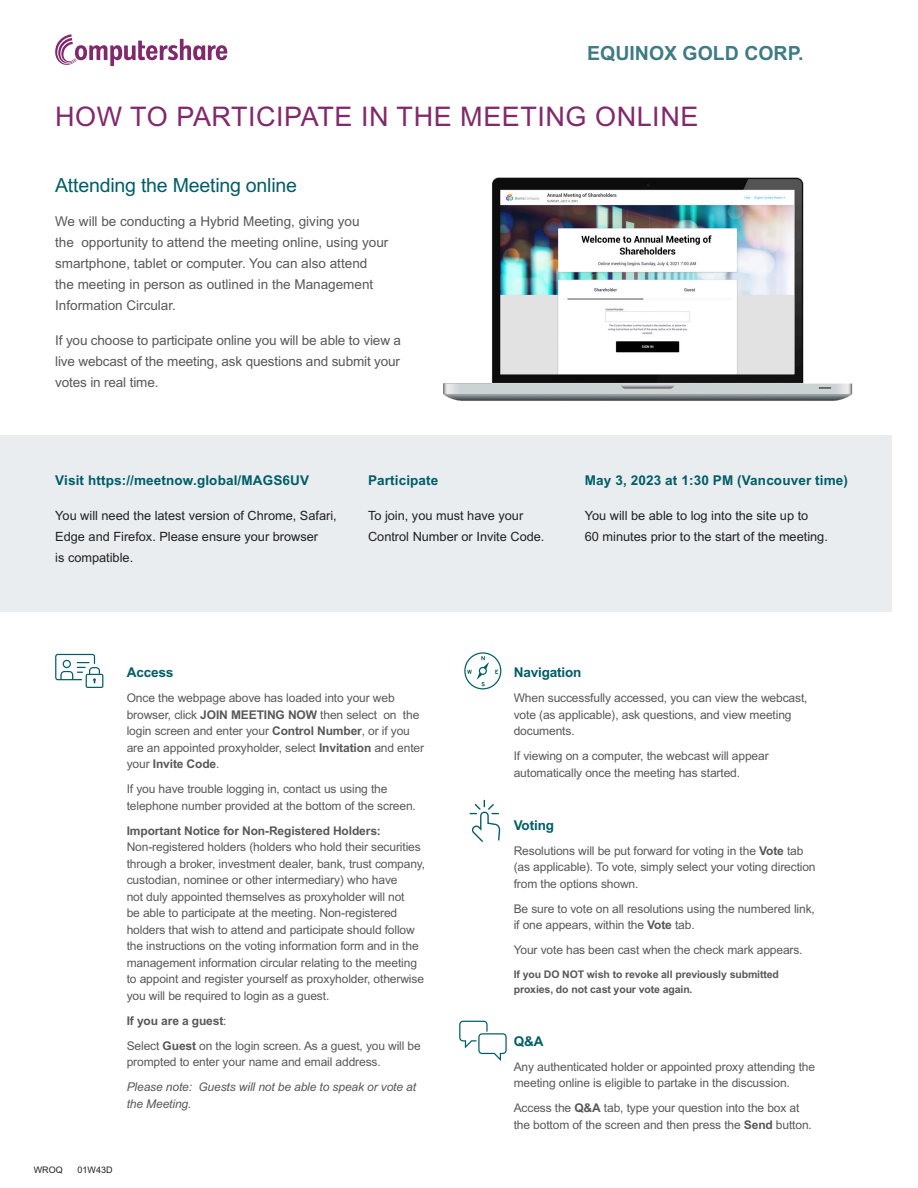
<style>
.page{position:relative;width:918px;height:1188px;background:#fff}
.page>*{position:absolute;margin:0;border:0;box-sizing:border-box;transform-origin:0 0}
.t1{font:27px "Arial MT Std";letter-spacing:.02em;color:#82296b}
.Subhead_1{font:19.5px "Arial MT Std";letter-spacing:-.01em;color:#005d67}
.Subhead_1-2{font:700 19.5px "Arial MT Std";color:#407a83}
.t2{font:13.5px/21px "Arial MT Std";color:#57585a}
.t3{font:700 13.5px "Arial MT Std";letter-spacing:.01em;color:#005d67}
.t4{font:700 13.5px "Arial MT Std";letter-spacing:-.01em;color:#005d67}
.t5{font:12.75px/21px "Arial MT Std";color:#231f20}
.t6{font:12px/16.5px "Arial MT Std";letter-spacing:-.01em;color:#57585a}
.t7{font:italic 12px/16.5px "Arial MT Std";letter-spacing:-.01em;color:#57585a}
.t8{font:700 12px "Arial MT Std";letter-spacing:-.01em;color:#57585a}
.t9{font:700 10.5px/15px "Arial MT Std";letter-spacing:-.01em;color:#57585a}
.t10{font:9px "Arial MT Std";color:#231f20}
.s1{font-weight:700}
.s2{font-weight:400}
</style>
<div class="page">
<div style="left:0;top:436px;width:891px;height:176px;background:#e9edef"></div>
<svg style="left:55px;top:34px;width:172px;height:32px"></svg>
<svg style="left:470px;top:800px;width:30px;height:42px"></svg>
<svg style="left:464px;top:652px;width:37px;height:37px"></svg>
<svg style="left:459px;top:1021px;width:48px;height:40px"></svg>
<svg style="left:55px;top:654px;width:48px;height:34px"></svg>
<img style="left:443px;top:177px;width:410px;height:224px">
<p class="Subhead_1-2" style="left:587px;top:41px;width:218px">EQUINOX GOLD CORP.</p>
<p class="t1" style="left:55px;top:101px;width:645px">HOW TO PARTICIPATE IN THE MEETING ONLINE</p>
<p class="Subhead_1" style="left:55px;top:174px;width:243px">Attending the Meeting online</p>
<p class="t2" style="left:55px;top:211px;width:335px">We will be conducting a Hybrid Meeting, giving you<br>the opportunity to attend the meeting online, using your smartphone, tablet or computer. You can also attend the meeting in person as outlined in the Management Information Circular.</p>
<p class="t2" style="left:55px;top:329px;width:347px;text-align:justify">If you choose to participate online you will be able to view a live webcast of the meeting, ask questions and submit your votes in real time.</p>
<p class="t3" style="left:55px;top:473px;width:255px">Visit https://meetnow.global/MAGS6UV</p>
<p class="t5" style="left:55px;top:505px;width:283px">You will need the latest version of Chrome, Safari,<br>Edge and Firefox. Please ensure your browser<br>is compatible.</p>
<p class="t3" style="left:368px;top:473px;width:72px">Participate</p>
<p class="t5" style="left:368px;top:505px;width:178px">To join, you must have your<br>Control Number or Invite Code.</p>
<p class="t3" style="left:585px;top:473px;width:265px">May 3, 2023 at 1:30 PM (Vancouver time)</p>
<p class="t5" style="left:585px;top:505px;width:245px">You will be able to log into the site up to<br>60 minutes prior to the start of the meeting.</p>
<p class="t3" style="left:127px;top:665px;width:48px">Access</p>
<p class="t6" style="left:127px;top:690px;width:299px">Once the webpage above has loaded into your web browser, click <span class="s1">JOIN MEETING NOW</span> then select on the login screen and enter your <span class="s1">Control Number</span>, or if you are an appointed proxyholder, select <span class="s1">Invitation</span> and enter your <span class="s1">Invite Code</span>.</p>
<p class="t6" style="left:127px;top:781px;width:291px">If you have trouble logging in, contact us using the telephone number provided at the bottom of the screen.</p>
<p class="t6" style="left:127px;top:822px;width:300px"><span class="s1">Important Notice for Non-Registered Holders:<br></span>Non-registered holders (holders who hold their securities through a broker, investment dealer, bank, trust company, custodian, nominee or other intermediary) who have<br>not duly appointed themselves as proxyholder will not<br>be able to participate at the meeting. Non-registered holders that wish to attend and participate should follow the instructions on the voting information form and in the management information circular relating to the meeting to appoint and register yourself as proxyholder, otherwise you will be required to login as a guest.</p>
<p class="t8" style="left:127px;top:1014px;width:101px">If you are a guest<span class="s2">:</span></p>
<p class="t6" style="left:127px;top:1037px;width:296px">Select <span class="s1">Guest</span> on the login screen. As a guest, you will be prompted to enter your name and email address.</p>
<p class="t7" style="left:127px;top:1079px;width:291px">Please note: Guests will not be able to speak or vote at the Meeting.</p>
<p class="t10" style="left:34px;top:1165px;width:30px">WROQ</p>
<p class="t10" style="left:78px;top:1165px;width:37px">01W43D</p>
<p class="t4" style="left:514px;top:665px;width:69px">Navigation</p>
<p class="t6" style="left:514px;top:690px;width:295px">When successfully accessed, you can view the webcast, vote (as applicable), ask questions, and view meeting documents.</p>
<p class="t6" style="left:514px;top:748px;width:257px">If viewing on a computer, the webcast will appear automatically once the meeting has started.</p>
<p class="t3" style="left:514px;top:817px;width:42px">Voting</p>
<p class="t6" style="left:514px;top:842px;width:303px">Resolutions will be put forward for voting in the <span class="s1">Vote</span> tab (as applicable). To vote, simply select your voting direction from the options shown.</p>
<p class="t6" style="left:514px;top:900px;width:303px">Be sure to vote on all resolutions using the numbered link, if one appears, within the <span class="s1">Vote</span> tab.</p>
<p class="t6" style="left:514px;top:942px;width:290px">Your vote has been cast when the check mark appears.</p>
<p class="t9" style="left:514px;top:967px;width:267px">If you DO NOT wish to revoke all previously submitted proxies, do not cast your vote again.</p>
<p class="t3" style="left:514px;top:1033px;width:31px">Q&amp;A</p>
<p class="t6" style="left:514px;top:1058px;width:303px">Any authenticated holder or appointed proxy attending the meeting online is eligible to partake in the discussion.</p>
<p class="t6" style="left:514px;top:1100px;width:300px">Access the <span class="s1">Q&amp;A</span> tab, type your question into the box at the bottom of the screen and then press the <span class="s1">Send</span> button.</p>
</div>
